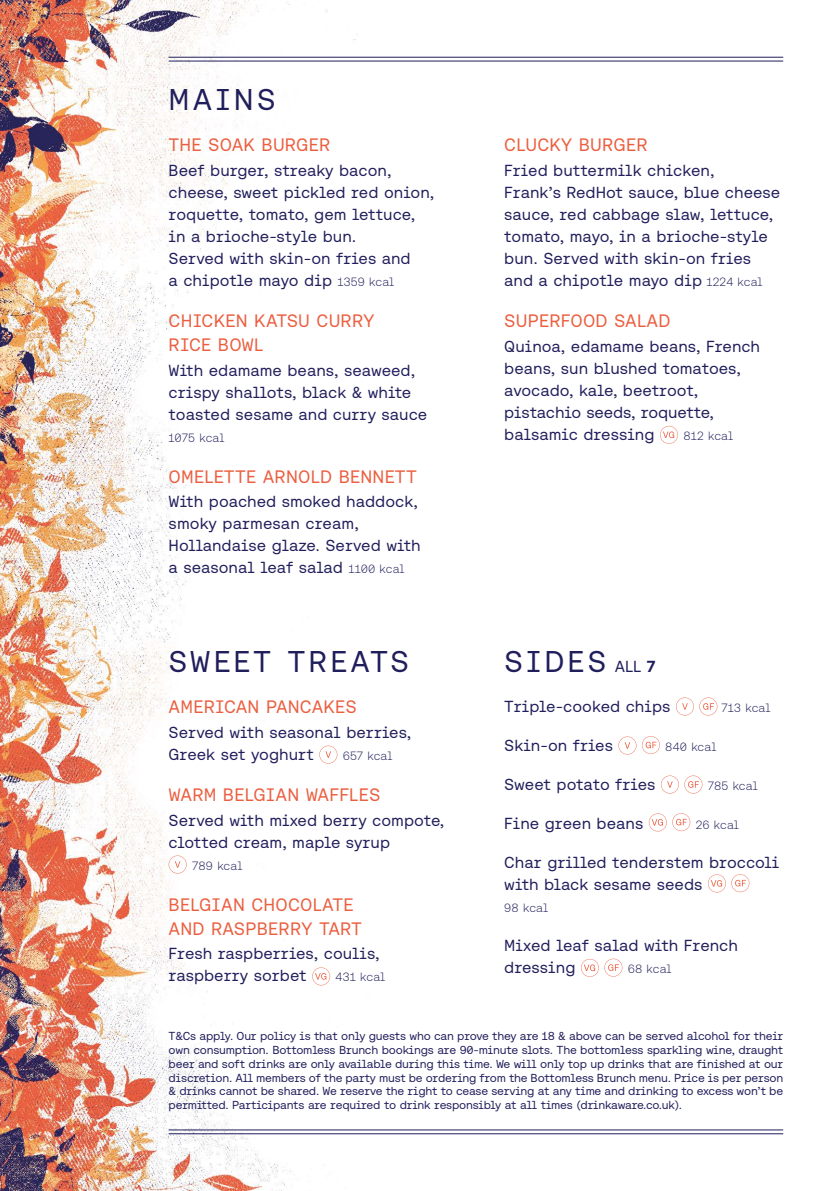
<style>
.page{position:relative;width:840px;height:1191px;background:#fff}
.page>*{position:absolute;margin:0;border:0;box-sizing:border-box;transform-origin:0 0}
.t1{font:30px "Aeonik Fono";letter-spacing:.1em;color:#201e5b}
.t2{font:18px/24px "Aeonik Fono";letter-spacing:.01em;color:#eb5f40}
.t3{font:16px/22px "Aeonik Fono";color:#201e5b}
.t4{font:300 12px "Aeonik Fono";letter-spacing:.01em;color:#201e5b}
.t5{font:11.6px/14px "Aeonik Fono";letter-spacing:-.02em;color:#201e5b;text-align:justify}
.s1{font-weight:300;font-size:12px}
.s2{font-size:16px}
.s3{font-weight:700;font-size:16px}
</style>
<div class="page">
<img style="left:0;top:0;width:784px;height:1191px">
<svg style="left:659px;top:426px;width:18px;height:18px"></svg>
<svg style="left:319px;top:745px;width:18px;height:18px"></svg>
<svg style="left:168px;top:855px;width:18px;height:18px"></svg>
<svg style="left:312px;top:967px;width:18px;height:18px"></svg>
<svg style="left:675px;top:697px;width:18px;height:18px"></svg>
<svg style="left:699px;top:697px;width:18px;height:18px"></svg>
<svg style="left:618px;top:736px;width:41px;height:18px"></svg>
<svg style="left:660px;top:775px;width:18px;height:18px"></svg>
<svg style="left:684px;top:775px;width:18px;height:18px"></svg>
<svg style="left:648px;top:813px;width:18px;height:18px"></svg>
<svg style="left:672px;top:813px;width:18px;height:18px"></svg>
<svg style="left:707px;top:874px;width:18px;height:18px"></svg>
<svg style="left:731px;top:874px;width:18px;height:18px"></svg>
<svg style="left:580px;top:959px;width:18px;height:18px"></svg>
<svg style="left:604px;top:958px;width:18px;height:18px"></svg>
<hr style="left:168px;top:61px;width:614px;height:1px;background:#201e5b">
<hr style="left:168px;top:57px;width:614px;height:1px;background:#201e5b">
<hr style="left:168px;top:1133px;width:614px;height:1px;background:#201e5b">
<hr style="left:168px;top:1129px;width:614px;height:1px;background:#201e5b">
<h1 class="t1" style="left:168px;top:82px;width:109px">MAINS</h1>
<p class="t2" style="left:168px;top:132px;width:163px">THE SOAK BURGER</p>
<p class="t3" style="left:168px;top:159px;width:267px">Beef burger, streaky bacon, cheese, sweet pickled red onion, roquette, tomato, gem lettuce, in a brioche-style bun.<br>Served with skin-on fries and<br>a chipotle mayo dip <span class="s1">1359 kcal</span></p>
<p class="t2" style="left:168px;top:308px;width:207px">CHICKEN KATSU CURRY<br>RICE BOWL</p>
<p class="t3" style="left:168px;top:359px;width:260px">With edamame beans, seaweed, crispy shallots, black &amp; white toasted sesame and curry sauce</p>
<p class="t4" style="left:168px;top:431px;width:57px">1075 kcal</p>
<p class="t2" style="left:168px;top:464px;width:250px">OMELETTE ARNOLD BENNETT</p>
<p class="t3" style="left:168px;top:491px;width:253px">With poached smoked haddock, smoky parmesan cream,<br>Hollandaise glaze. Served with a seasonal leaf salad <span class="s1">1100 kcal</span></p>
<h1 class="t1" style="left:168px;top:644px;width:242px">SWEET TREATS</h1>
<p class="t2" style="left:168px;top:694px;width:190px">AMERICAN PANCAKES</p>
<p class="t3" style="left:168px;top:721px;width:244px">Served with seasonal berries,<br>Greek set yoghurt</p>
<p class="t4" style="left:342px;top:749px;width:51px">657 kcal</p>
<p class="t2" style="left:168px;top:782px;width:213px">WARM BELGIAN WAFFLES</p>
<p class="t3" style="left:168px;top:809px;width:277px">Served with mixed berry compote, clotted cream, maple syrup</p>
<p class="t4" style="left:192px;top:858px;width:52px">789 kcal</p>
<p class="t2" style="left:168px;top:892px;width:195px">BELGIAN CHOCOLATE<br>AND RASPBERRY TART</p>
<p class="t3" style="left:168px;top:942px;width:212px">Fresh raspberries, coulis, raspberry sorbet</p>
<p class="t4" style="left:335px;top:970px;width:51px">431 kcal</p>
<p class="t2" style="left:504px;top:132px;width:145px">CLUCKY BURGER</p>
<p class="t3" style="left:504px;top:159px;width:277px">Fried buttermilk chicken,<br>Frank’s RedHot sauce, blue cheese sauce, red cabbage slaw, lettuce, tomato, mayo, in a brioche-style bun. Served with skin-on fries and a chipotle mayo dip <span class="s1">1224 kcal</span></p>
<p class="t2" style="left:504px;top:308px;width:168px">SUPERFOOD SALAD</p>
<p class="t3" style="left:504px;top:335px;width:257px">Quinoa, edamame beans, French beans, sun blushed tomatoes, avocado, kale, beetroot, pistachio seeds, roquette, balsamic dressing</p>
<p class="t4" style="left:683px;top:429px;width:51px">812 kcal</p>
<h1 class="t1" style="left:504px;top:645px;width:153px">SIDES <span class="s2">ALL</span> <span class="s3">7</span></h1>
<p class="t3" style="left:504px;top:695px;width:167px">Triple-cooked chips</p>
<p class="t4" style="left:721px;top:700px;width:51px">713 kcal</p>
<p class="t3" style="left:504px;top:734px;width:110px">Skin-on fries</p>
<p class="t4" style="left:665px;top:739px;width:53px">840 kcal</p>
<p class="t3" style="left:504px;top:773px;width:153px">Sweet potato fries</p>
<p class="t4" style="left:707px;top:778px;width:52px">785 kcal</p>
<p class="t3" style="left:504px;top:812px;width:140px">Fine green beans</p>
<p class="t4" style="left:695px;top:817px;width:45px">26 kcal</p>
<p class="t3" style="left:504px;top:851px;width:276px">Char grilled tenderstem broccoli with black sesame seeds</p>
<p class="t4" style="left:504px;top:900px;width:45px">98 kcal</p>
<p class="t3" style="left:504px;top:934px;width:235px">Mixed leaf salad with French dressing</p>
<p class="t4" style="left:627px;top:961px;width:45px">68 kcal</p>
<p class="t5" style="left:168px;top:1028px;width:615px">T&amp;Cs apply. Our policy is that only guests who can prove they are 18 &amp; above can be served alcohol for their own consumption. Bottomless Brunch bookings are 90-minute slots. The bottomless sparkling wine, draught beer and soft drinks are only available during this time. We will only top up drinks that are finished at our discretion. All members of the party must be ordering from the Bottomless Brunch menu. Price is per person &amp; drinks cannot be shared. We reserve the right to cease serving at any time and drinking to excess won’t be permitted. Participants are required to drink responsibly at all times (drinkaware.co.uk).</p>
</div>
